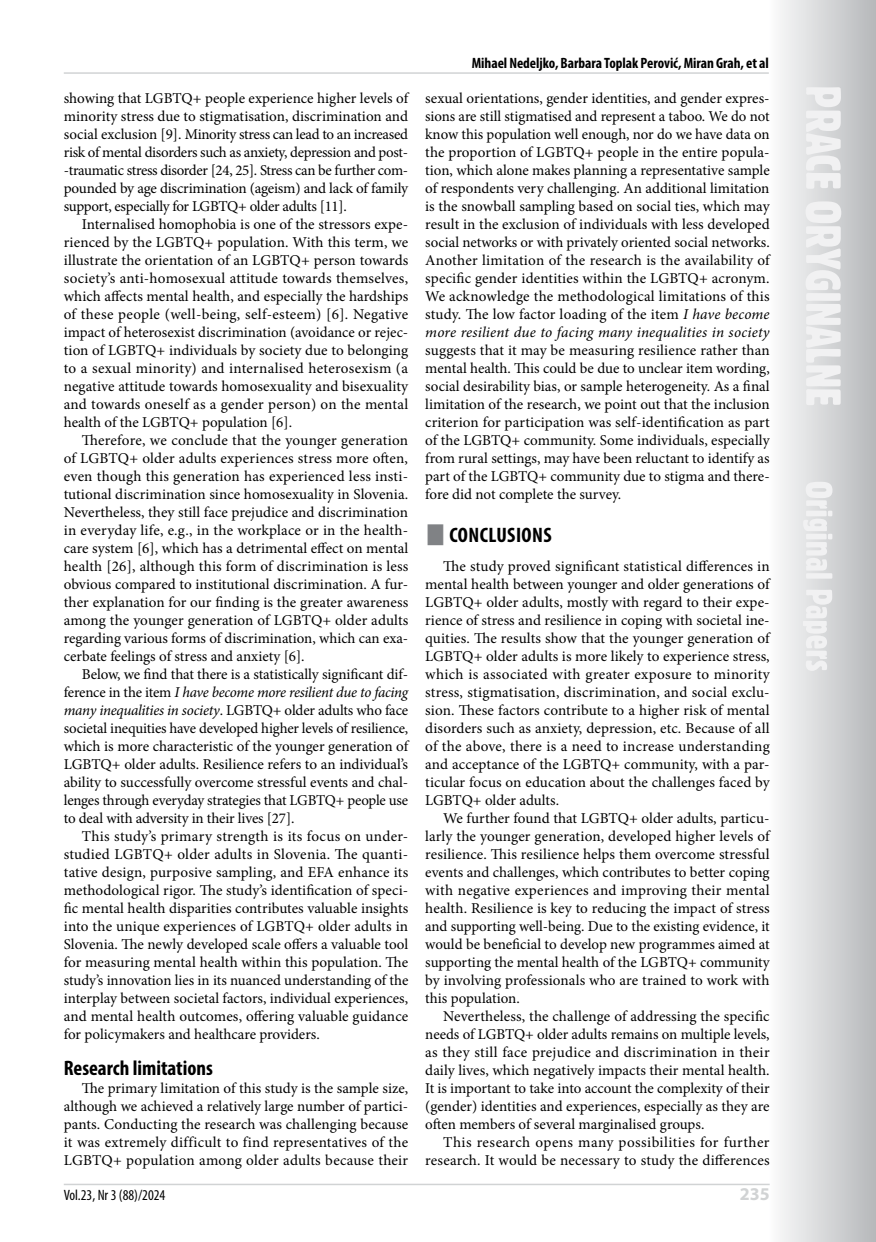
<style>
.page{position:relative;width:876px;height:1242px;background:#fff}
.page>*{position:absolute;margin:0;border:0;box-sizing:border-box;transform-origin:0 0}
.t1{font:700 condensed 21px "Myriad Pro";color:#000}
.t2{font:700 condensed 21px "Myriad Pro";letter-spacing:.02em;color:#000}
.t3{font:700 18px "Myriad Pro";color:#d1d3d4}
.t4{font:15px/18px "Minion Pro";color:#000;text-align:justify}
.t5{font:15px/18px "Minion Pro";letter-spacing:.02em;color:#000;text-align:right}
.t6{font:700 condensed 15px "Myriad Pro";color:#000}
.t7{font:condensed 15px "Myriad Pro";color:#000}
.s1{font-style:italic}
</style>
<div class="page">
<svg style="left:780px;top:0;width:96px;height:1242px;background:#d3d4d6"></svg>
<svg style="left:803px;top:87px;width:38px;height:584px"></svg>
<hr style="left:64px;top:1183px;width:706px;height:2px;background:#d1d3d4">
<hr style="left:64px;top:72px;width:705px;height:2px;background:#d1d3d4">
<p class="t4" style="left:64px;top:89px;width:346px">showing that LGBTQ+ people experience higher levels of minority stress due to stigmatisation, discrimination and social exclusion [9]. Minority stress can lead to an increased risk of mental disorders such as anxiety, depression and post--traumatic stress disorder [24, 25]. Stress can be further com&shy;pounded by age discrimination (ageism) and lack of family support, especially for LGBTQ+ older adults [11].</p>
<p class="t4" style="left:64px;top:215px;width:346px;text-indent:18px">Internalised homophobia is one of the stressors expe&shy;rienced by the LGBTQ+ population. With this term, we illustrate the orientation of an LGBTQ+ person towards society’s anti-homosexual attitude towards themselves, which affects mental health, and especially the hardships of these people (well-being, self-esteem) [6]. Negative impact of heterosexist discrimination (avoidance or rejec&shy;tion of LGBTQ+ individuals by society due to belonging to a sexual minority) and internalised heterosexism (a negative attitude towards homosexuality and bisexuality and towards oneself as a gender person) on the mental health of the LGBTQ+ population [6].</p>
<p class="t4" style="left:64px;top:431px;width:346px;text-indent:18px">Therefore, we conclude that the younger generation of LGBTQ+ older adults experiences stress more often, even though this generation has experienced less insti&shy;tutional discrimination since homosexuality in Slovenia.<br>Nevertheless, they still face prejudice and discrimination in everyday life, e.g., in the workplace or in the health&shy;care system [6], which has a detrimental effect on mental health [26], although this form of discrimination is less obvious compared to institutional discrimination. A fur&shy;ther explanation for our finding is the greater awareness among the younger generation of LGBTQ+ older adults regarding various forms of discrimination, which can exa&shy;cerbate feelings of stress and anxiety [6].</p>
<p class="t4" style="left:64px;top:665px;width:346px;text-indent:18px">Below, we find that there is a statistically significant dif&shy;ference in the item <span class="s1">I have become more resilient due to facing many inequalities in society</span>. LGBTQ+ older adults who face societal inequities have developed higher levels of resilience, which is more characteristic of the younger generation of LGBTQ+ older adults. Resilience refers to an individual’s ability to successfully overcome stressful events and chal&shy;lenges through everyday strategies that LGBTQ+ people use to deal with adversity in their lives [27].</p>
<p class="t4" style="left:64px;top:827px;width:346px;text-indent:18px">This study’s primary strength is its focus on under&shy;studied LGBTQ+ older adults in Slovenia. The quanti&shy;tative design, purposive sampling, and EFA enhance its methodological rigor. The study’s identification of speci&shy;fic mental health disparities contributes valuable insights into the unique experiences of LGBTQ+ older adults in Slovenia. The newly developed scale offers a valuable tool for measuring mental health within this population. The study’s innovation lies in its nuanced understanding of the interplay between societal factors, individual experiences, and mental health outcomes, offering valuable guidance for policymakers and healthcare providers.</p>
<h1 class="t1" style="left:64px;top:1055px;width:151px">Research limitations</h1>
<p class="t4" style="left:64px;top:1079px;width:346px;text-indent:18px">The primary limitation of this study is the sample size, although we achieved a relatively large number of partici&shy;pants. Conducting the research was challenging because it was extremely difficult to find representatives of the LGBTQ+ population among older adults because their</p>
<p class="t6" style="left:472px;top:54px;width:298px">Mihael Nedeljko, Barbara Toplak Perović, Miran Grah, et al</p>
<p class="t4" style="left:425px;top:89px;width:346px">sexual orientations, gender identities, and gender expres&shy;sions are still stigmatised and represent a taboo. We do not know this population well enough, nor do we have data on the proportion of LGBTQ+ people in the entire popula&shy;tion, which alone makes planning a representative sample of respondents very challenging. An additional limitation is the snowball sampling based on social ties, which may result in the exclusion of individuals with less developed social networks or with privately oriented social networks.<br>Another limitation of the research is the availability of specific gender identities within the LGBTQ+ acronym.<br>We acknowledge the methodological limitations of this study. The low factor loading of the item <span class="s1">I have become more resilient due to facing many inequalities in society</span></p>
<p class="t4" style="left:425px;top:341px;width:346px">suggests that it may be measuring resilience rather than mental health. This could be due to unclear item wording, social desirability bias, or sample heterogeneity. As a final limitation of the research, we point out that the inclusion criterion for participation was self-identification as part of the LGBTQ+ community. Some individuals, especially from rural settings, may have been reluctant to identify as part of the LGBTQ+ community due to stigma and there&shy;fore did not complete the survey.</p>
<h1 class="t2" style="left:449px;top:522px;width:104px">CONCLUSIONS</h1>
<p class="t4" style="left:425px;top:557px;width:346px;text-indent:18px">The study proved significant statistical differences in mental health between younger and older generations of LGBTQ+ older adults, mostly with regard to their expe&shy;rience of stress and resilience in coping with societal ine&shy;quities. The results show that the younger generation of LGBTQ+ older adults is more likely to experience stress, which is associated with greater exposure to minority stress, stigmatisation, discrimination, and social exclu&shy;sion. These factors contribute to a higher risk of mental disorders such as anxiety, depression, etc. Because of all of the above, there is a need to increase understanding and acceptance of the LGBTQ+ community, with a par&shy;ticular focus on education about the challenges faced by LGBTQ+ older adults.</p>
<p class="t4" style="left:425px;top:809px;width:346px;text-indent:18px">We further found that LGBTQ+ older adults, particu&shy;larly the younger generation, developed higher levels of resilience. This resilience helps them overcome stressful events and challenges, which contributes to better coping with negative experiences and improving their mental health. Resilience is key to reducing the impact of stress and supporting well-being. Due to the existing evidence, it would be beneficial to develop new programmes aimed at supporting the mental health of the LGBTQ+ community by involving professionals who are trained to work with this population.</p>
<p class="t4" style="left:425px;top:1007px;width:346px;text-indent:18px">Nevertheless, the challenge of addressing the specific needs of LGBTQ+ older adults remains on multiple levels, as they still face prejudice and discrimination in their daily lives, which negatively impacts their mental health.<br>It is important to take into account the complexity of their (gender) identities and experiences, especially as they are often members of several marginalised groups.</p>
<p class="t5" style="left:425px;top:1133px;width:346px">This research opens many possibilities for further research. It would be necessary to study the differences</p>
<p class="t7" style="left:64px;top:1186px;width:103px">Vol.23, Nr 3 (88)/2024</p>
<p class="t3" style="left:740px;top:1182px;width:31px">235</p>
</div>
